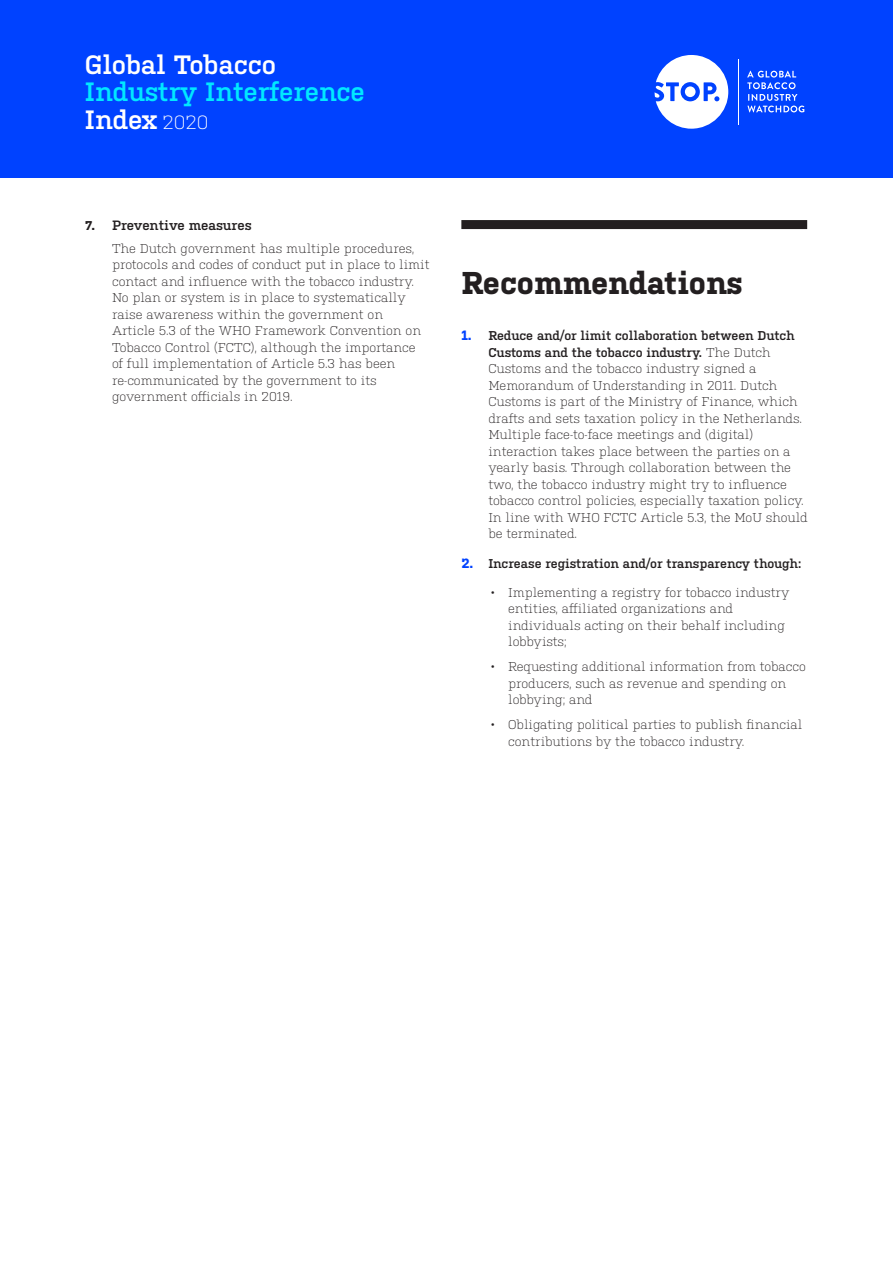
<style>
.page{position:relative;width:893px;height:1263px;background:#fff}
.page>*{position:absolute;margin:0;border:0;box-sizing:border-box;transform-origin:0 0}
.t1{font:700 31.5px "Kulturista";color:#231f20}
.t2{font:600 26.55px/27.9px "Kulturista";color:#00e8ff}
.t3{font:600 26.55px "Kulturista";color:#fff}
.t4{font:600 13.5px "Kulturista";color:#231f20}
.BC_indent{font:300 12.75px/16.5px "Kulturista";color:#231f20}
.t5{font:600 12.75px "Kulturista";color:#231f20}
.s1{color:#fff}
.s2{font-weight:300;font-size:19.05px;color:#fff}
.s3{font-weight:700;font-size:12.75px}
.s4{font-weight:700;font-size:13.5px;color:#0042ff}
.s5{font-weight:600}
</style>
<div class="page">
<div style="left:0;top:0;width:893px;height:177px;background:#0042ff"></div>
<svg style="left:655px;top:55px;width:73px;height:74px"></svg>
<div style="left:685px;top:86px;width:11px;height:11px;background:#fff;border-radius:50%"></div>
<hr style="left:738px;top:59px;width:1px;height:65px;background:#fff">
<svg style="left:747px;top:71px;width:57px;height:41px"></svg>
<div style="left:461px;top:220px;width:346px;height:9px;background:#231f20"></div>
<h2 class="t3" style="left:85px;top:49px;width:193px">Global Tobacco</h2>
<h2 class="t2" style="left:85px;top:78px;width:282px">Industry Interference<br><span class="s1">Index</span> <span class="s2">2020</span></h2>
<p class="t4" style="left:85px;top:218px;width:168px"><span class="s3">7.</span> Preventive measures</p>
<p class="BC_indent" style="left:112px;top:239px;width:319px">The Dutch government has multiple procedures, protocols and codes of conduct put in place to limit contact and influence with the tobacco industry.<br>No plan or system is in place to systematically raise awareness within the government on<br>Article 5.3 of the WHO Framework Convention on Tobacco Control (FCTC), although the importance of full implementation of Article 5.3 has been re-communicated by the government to its government officials in 2019.</p>
<p class="t1" style="left:461px;top:265px;width:283px">Recommendations</p>
<p class="BC_indent" style="left:488px;top:327px;width:321px;text-indent:-27px"><span class="s4">1.</span> <span class="s5">Reduce and/or limit collaboration between Dutch Customs and the tobacco industry.</span> The Dutch Customs and the tobacco industry signed a Memorandum of Understanding in 2011. Dutch Customs is part of the Ministry of Finance, which drafts and sets taxation policy in the Netherlands.<br>Multiple face-to-face meetings and (digital) interaction takes place between the parties on a yearly basis. Through collaboration between the two, the tobacco industry might try to influence tobacco control policies, especially taxation policy.<br>In line with WHO FCTC Article 5.3, the MoU should be terminated.</p>
<p class="t5" style="left:461px;top:556px;width:341px"><span class="s4">2.</span> Increase registration and/or transparency though:</p>
<p class="BC_indent" style="left:508px;top:583px;width:283px;text-indent:-17px">• Implementing a registry for tobacco industry entities, affiliated organizations and individuals acting on their behalf including lobbyists;</p>
<p class="BC_indent" style="left:508px;top:658px;width:299px;text-indent:-17px">• Requesting additional information from tobacco producers, such as revenue and spending on lobbying; and</p>
<p class="BC_indent" style="left:508px;top:716px;width:296px;text-indent:-17px">• Obligating political parties to publish financial contributions by the tobacco industry.</p>
</div>
